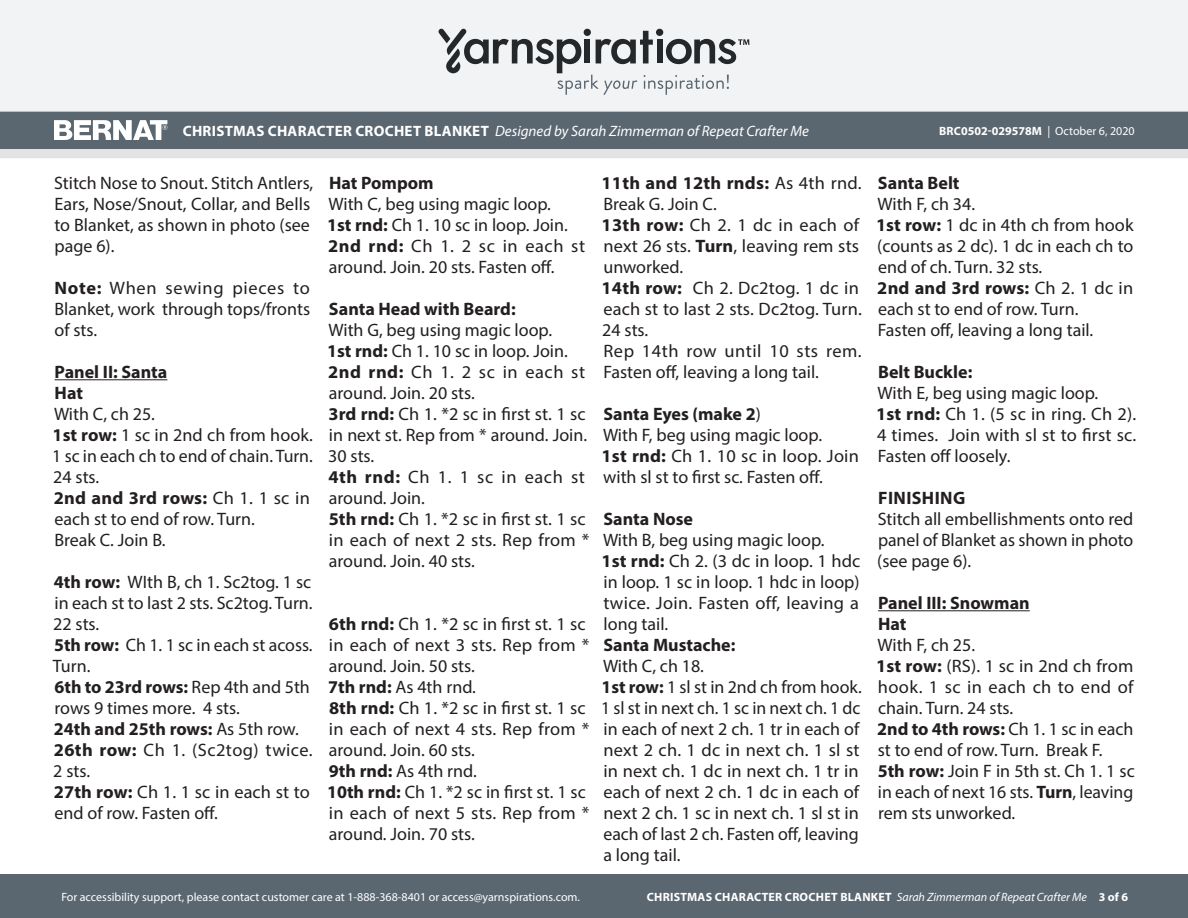
<style>
.page{position:relative;width:1188px;height:918px;background:#fff}
.page>*{position:absolute;margin:0;border:0;box-sizing:border-box;transform-origin:0 0}
.Body_-__Color_coded{font:18px/21px "Myriad Pro";color:#231f20}
.Body_-__Color_coded-2{font:700 18px "Myriad Pro";color:#231f20}
.Body_-__Color_coded-3{font:18px/21px "Myriad Pro";letter-spacing:.025em;color:#231f20}
.Body_-__Color_coded-4{font:700 18px "Myriad Pro";letter-spacing:.02em;color:#231f20}
.t1{font:italic 15px "Myriad Pro";color:#fff}
.t2{font:12px "Myriad Pro";color:#fff}
.t3{font:700 12px "Myriad Pro";letter-spacing:.02em;color:#fff}
.t4{font:700 12px "Myriad Pro";color:#fff}
.s1{font-weight:700;font-style:normal}
.s2{font-weight:400}
.s3{font-weight:700}
.s4{font-weight:400;font-style:italic}
</style>
<div class="page">
<div style="left:0;top:875px;width:1188px;height:43px;background:#5a6670"></div>
<div style="left:0;top:149px;width:1188px;height:9px;background:#e4e3e3"></div>
<div style="left:0;top:111px;width:1188px;height:38px;background:#5a6670"></div>
<div style="left:0;top:0;width:1188px;height:112px;background:#f2f3f4"></div>
<svg style="left:438px;top:29px;width:311px;height:66px"></svg>
<svg style="left:54px;top:120px;width:113px;height:20px"></svg>
<hr style="left:55px;top:379px;width:112px;height:1px;background:#231f20">
<hr style="left:878px;top:610px;width:152px;height:1px;background:#231f20">
<p class="t1" style="left:183px;top:122px;width:628px"><span class="s1">CHRISTMAS CHARACTER CROCHET BLANKET</span> Designed by Sarah Zimmerman of Repeat Crafter Me</p>
<p class="t4" style="left:939px;top:123px;width:197px">BRC0502-029578M <span class="s2">| October 6, 2020</span></p>
<p class="Body_-__Color_coded" style="left:54px;top:172px;width:261px">Stitch Nose to Snout. Stitch Antlers,<br>Ears, Nose/Snout, Collar, and Bells to Blanket, as shown in photo (see page 6).</p>
<p class="Body_-__Color_coded" style="left:54px;top:277px;width:257px;text-align:justify"><span class="s3">Note:</span> When sewing pieces to Blanket, work through tops/fronts of sts.</p>
<p class="Body_-__Color_coded-2" style="left:55px;top:360px;width:114px">Panel II: Santa</p>
<p class="Body_-__Color_coded-2" style="left:55px;top:381px;width:30px">Hat</p>
<p class="Body_-__Color_coded" style="left:54px;top:403px;width:102px">With C, ch 25.</p>
<p class="Body_-__Color_coded" style="left:52px;top:424px;width:262px;text-align:justify"><span class="s3">1st row:</span> 1 sc in 2nd ch from hook.<br>1 sc in each ch to end of chain. Turn.<br>24 sts.</p>
<p class="Body_-__Color_coded" style="left:54px;top:487px;width:258px"><span class="s3">2nd and 3rd rows:</span> Ch 1. 1 sc in each st to end of row. Turn.</p>
<p class="Body_-__Color_coded" style="left:54px;top:529px;width:113px">Break C. Join B.</p>
<p class="Body_-__Color_coded" style="left:53px;top:571px;width:261px;text-align:justify"><span class="s3">4th row:</span> WIth B, ch 1. Sc2tog. 1 sc in each st to last 2 sts. Sc2tog. Turn.<br>22 sts.</p>
<p class="Body_-__Color_coded" style="left:53px;top:634px;width:261px"><span class="s3">5th row:</span> Ch 1. 1 sc in each st acoss.<br>Turn.</p>
<p class="Body_-__Color_coded" style="left:54px;top:676px;width:257px"><span class="s3">6th to 23rd rows:</span> Rep 4th and 5th rows 9 times more. 4 sts.</p>
<p class="Body_-__Color_coded-2" style="left:54px;top:717px;width:247px">24th and 25th rows: <span class="s2">As 5th row.</span></p>
<p class="Body_-__Color_coded-3" style="left:53px;top:739px;width:261px"><span class="s3">26th row:</span> Ch 1. (Sc2tog) twice.<br>2 sts.</p>
<p class="Body_-__Color_coded" style="left:54px;top:781px;width:258px"><span class="s3">27th row:</span> Ch 1. 1 sc in each st to end of row. Fasten off.</p>
<p class="Body_-__Color_coded" style="left:602px;top:172px;width:262px"><span class="s3">11th and 12th rnds:</span> As 4th rnd.<br>Break G. Join C.</p>
<p class="Body_-__Color_coded" style="left:602px;top:214px;width:259px;text-align:justify"><span class="s3">13th row:</span> Ch 2. 1 dc in each of next 26 sts. <span class="s3">Turn</span>, leaving rem sts unworked.</p>
<p class="Body_-__Color_coded" style="left:602px;top:277px;width:262px"><span class="s3">14th row:</span> Ch 2. Dc2tog. 1 dc in each st to last 2 sts. Dc2tog. Turn.<br>24 sts.</p>
<p class="Body_-__Color_coded" style="left:603px;top:340px;width:260px">Rep 14th row until 10 sts rem.<br>Fasten off, leaving a long tail.</p>
<p class="Body_-__Color_coded-2" style="left:603px;top:402px;width:159px">Santa Eyes (make 2<span class="s2">)</span></p>
<p class="Body_-__Color_coded" style="left:603px;top:424px;width:221px">With F, beg using magic loop.</p>
<p class="Body_-__Color_coded" style="left:602px;top:445px;width:259px"><span class="s3">1st rnd:</span> Ch 1. 10 sc in loop. Join with sl st to first sc. Fasten off.</p>
<p class="Body_-__Color_coded-2" style="left:603px;top:507px;width:91px">Santa Nose</p>
<p class="Body_-__Color_coded" style="left:603px;top:529px;width:223px">With B, beg using magic loop.</p>
<p class="Body_-__Color_coded" style="left:602px;top:550px;width:260px;text-align:justify"><span class="s3">1st rnd:</span> Ch 2. (3 dc in loop. 1 hdc in loop. 1 sc in loop. 1 hdc in loop) twice. Join. Fasten off, leaving a long tail.</p>
<p class="Body_-__Color_coded-2" style="left:603px;top:633px;width:134px">Santa Mustache:</p>
<p class="Body_-__Color_coded" style="left:603px;top:655px;width:102px">With C, ch 18.</p>
<p class="Body_-__Color_coded" style="left:601px;top:676px;width:262px"><span class="s3">1st row:</span> 1 sl st in 2nd ch from hook.<br>1 sl st in next ch. 1 sc in next ch. 1 dc in each of next 2 ch. 1 tr in each of next 2 ch. 1 dc in next ch. 1 sl st in next ch. 1 dc in next ch. 1 tr in each of next 2 ch. 1 dc in each of next 2 ch. 1 sc in next ch. 1 sl st in each of last 2 ch. Fasten off, leaving a long tail.</p>
<p class="Body_-__Color_coded-2" style="left:878px;top:171px;width:83px">Santa Belt</p>
<p class="Body_-__Color_coded" style="left:878px;top:193px;width:99px">With F, ch 34.</p>
<p class="Body_-__Color_coded" style="left:876px;top:214px;width:259px;text-align:justify"><span class="s3">1st row:</span> 1 dc in 4th ch from hook (counts as 2 dc). 1 dc in each ch to end of ch. Turn. 32 sts.</p>
<p class="Body_-__Color_coded" style="left:877px;top:277px;width:258px"><span class="s3">2nd and 3rd rows:</span> Ch 2. 1 dc in each st to end of row. Turn.</p>
<p class="Body_-__Color_coded" style="left:878px;top:319px;width:217px">Fasten off, leaving a long tail.</p>
<p class="Body_-__Color_coded-2" style="left:878px;top:360px;width:96px">Belt Buckle:</p>
<p class="Body_-__Color_coded" style="left:878px;top:382px;width:222px">With E, beg using magic loop.</p>
<p class="Body_-__Color_coded" style="left:876px;top:403px;width:262px;text-align:justify"><span class="s3">1st rnd:</span> Ch 1. (5 sc in ring. Ch 2).<br>4 times. Join with sl st to first sc.<br>Fasten off loosely.</p>
<p class="Body_-__Color_coded-4" style="left:878px;top:486px;width:88px">FINISHING</p>
<p class="Body_-__Color_coded" style="left:877px;top:508px;width:258px;text-align:justify">Stitch all embellishments onto red panel of Blanket as shown in photo (see page 6).</p>
<p class="Body_-__Color_coded-2" style="left:878px;top:591px;width:153px">Panel III: Snowman</p>
<p class="Body_-__Color_coded-2" style="left:878px;top:612px;width:30px">Hat</p>
<p class="Body_-__Color_coded" style="left:878px;top:634px;width:99px">With F, ch 25.</p>
<p class="Body_-__Color_coded" style="left:876px;top:655px;width:259px;text-align:justify"><span class="s3">1st row:</span> (RS). 1 sc in 2nd ch from hook. 1 sc in each ch to end of chain. Turn. 24 sts.</p>
<p class="Body_-__Color_coded" style="left:877px;top:718px;width:258px"><span class="s3">2nd to 4th rows:</span> Ch 1. 1 sc in each st to end of row. Turn. Break F.</p>
<p class="Body_-__Color_coded" style="left:878px;top:760px;width:259px;text-align:justify"><span class="s3">5th row:</span> Join F in 5th st. Ch 1. 1 sc in each of next 16 sts. <span class="s3">Turn</span>, leaving rem sts unworked.</p>
<p class="Body_-__Color_coded-2" style="left:329px;top:171px;width:106px">Hat Pompom</p>
<p class="Body_-__Color_coded" style="left:329px;top:193px;width:224px">With C, beg using magic loop.</p>
<p class="Body_-__Color_coded" style="left:327px;top:214px;width:242px"><span class="s3">1st rnd:</span> Ch 1. 10 sc in loop. Join.</p>
<p class="Body_-__Color_coded" style="left:328px;top:235px;width:258px"><span class="s3">2nd rnd:</span> Ch 1. 2 sc in each st around. Join. 20 sts. Fasten off.</p>
<p class="Body_-__Color_coded-2" style="left:329px;top:297px;width:188px">Santa Head with Beard:</p>
<p class="Body_-__Color_coded" style="left:329px;top:319px;width:225px">With G, beg using magic loop.</p>
<p class="Body_-__Color_coded" style="left:327px;top:340px;width:242px"><span class="s3">1st rnd:</span> Ch 1. 10 sc in loop. Join.</p>
<p class="Body_-__Color_coded" style="left:328px;top:361px;width:258px"><span class="s3">2nd rnd:</span> Ch 1. 2 sc in each st around. Join. 20 sts.</p>
<p class="Body_-__Color_coded" style="left:328px;top:403px;width:260px;text-align:justify"><span class="s3">3rd rnd:</span> Ch 1. *2 sc in first st. 1 sc in next st. Rep from * around. Join.<br>30 sts.</p>
<p class="Body_-__Color_coded" style="left:328px;top:466px;width:258px"><span class="s3">4th rnd:</span> Ch 1. 1 sc in each st around. Join.</p>
<p class="Body_-__Color_coded" style="left:329px;top:508px;width:262px"><span class="s3">5th rnd:</span> Ch 1. *2 sc in first st. 1 sc in each of next 2 sts. Rep from * around. Join. 40 sts.</p>
<p class="Body_-__Color_coded" style="left:329px;top:613px;width:262px"><span class="s3">6th rnd:</span> Ch 1. *2 sc in first st. 1 sc in each of next 3 sts. Rep from * around. Join. 50 sts.</p>
<p class="Body_-__Color_coded" style="left:328px;top:676px;width:149px"><span class="s3">7th rnd:</span> As 4th rnd.</p>
<p class="Body_-__Color_coded" style="left:329px;top:697px;width:262px"><span class="s3">8th rnd:</span> Ch 1. *2 sc in first st. 1 sc in each of next 4 sts. Rep from * around. Join. 60 sts.</p>
<p class="Body_-__Color_coded" style="left:329px;top:760px;width:149px"><span class="s3">9th rnd:</span> As 4th rnd.</p>
<p class="Body_-__Color_coded" style="left:327px;top:781px;width:264px"><span class="s3">10th rnd:</span> Ch 1. *2 sc in first st. 1 sc in each of next 5 sts. Rep from * around. Join. 70 sts.</p>
<p class="t2" style="left:61px;top:889px;width:520px">For accessibility support, please contact customer care at 1-888-368-8401 or access@yarnspirations.com.</p>
<p class="t3" style="left:647px;top:889px;width:483px">CHRISTMAS CHARACTER CROCHET BLANKET <span class="s4">Sarah Zimmerman of Repeat Crafter Me</span> 3 of 6</p>
</div>
